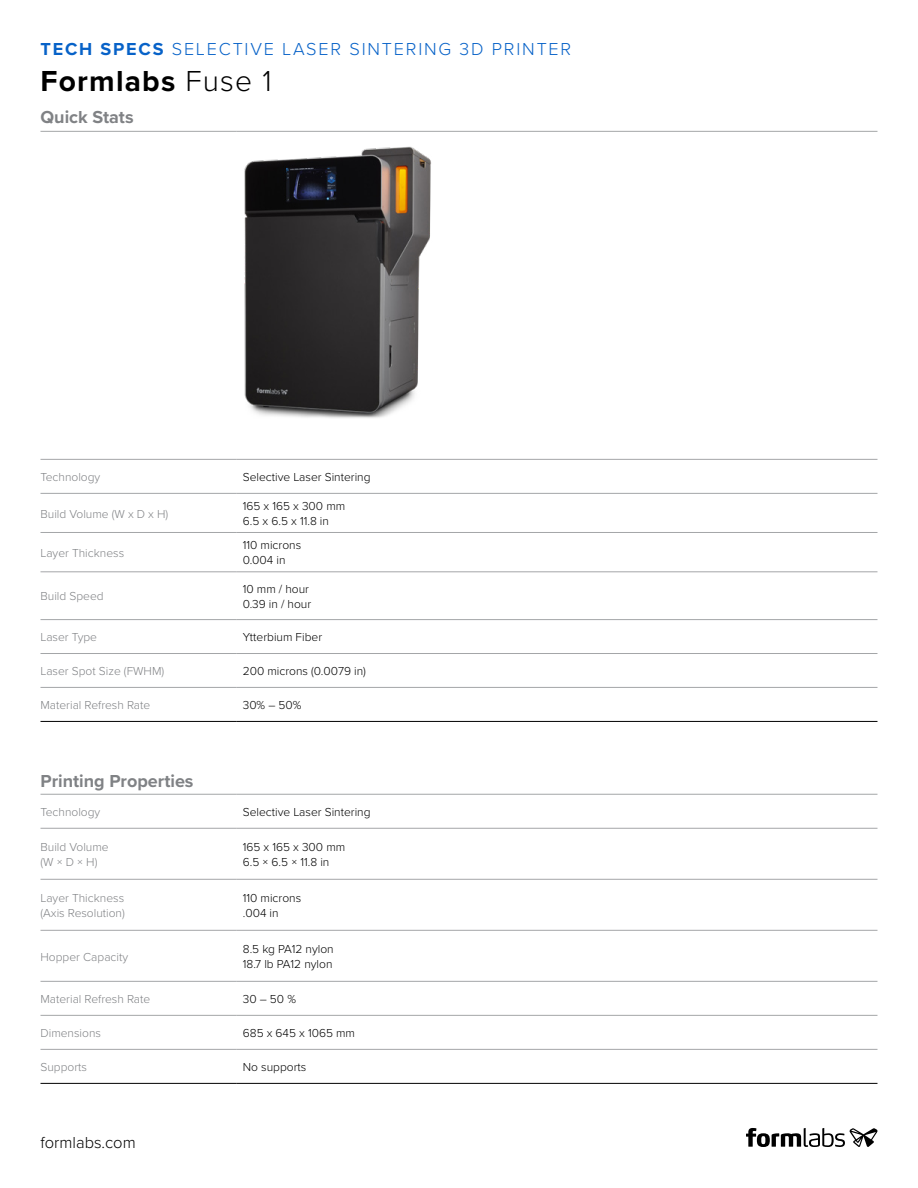
<style>
.page{position:relative;width:918px;height:1188px;background:#fff}
.page>*{position:absolute;margin:0;border:0;box-sizing:border-box;transform-origin:0 0}
.t1{font:700 30px "Proxima Nova";letter-spacing:.04em;color:#000}
.t2{font:300 18px "Proxima Nova";letter-spacing:.1em;color:#0762c8}
.t3{font:700 18px "Proxima Nova";color:#808285}
.t4{font:300 16.5px "Proxima Nova";color:#000}
.t5{font:300 12px/15px "Proxima Nova";color:#000}
.t6{font:300 12px/15px "Proxima Nova";color:#808285}
.s1{font-weight:700}
.s2{font-weight:300}
</style>
<div class="page">
<hr style="left:40px;top:131px;width:197px;height:1px;background:#a4a6a8">
<hr style="left:237px;top:131px;width:640px;height:1px;background:#a4a6a8">
<hr style="left:40px;top:459px;width:197px;height:1px;background:#a4a6a8">
<hr style="left:237px;top:459px;width:640px;height:1px;background:#a4a6a8">
<hr style="left:40px;top:493px;width:197px;height:1px;background:#a4a6a8">
<hr style="left:237px;top:493px;width:640px;height:1px;background:#a4a6a8">
<hr style="left:40px;top:532px;width:197px;height:1px;background:#a4a6a8">
<hr style="left:237px;top:532px;width:640px;height:1px;background:#a4a6a8">
<hr style="left:40px;top:572px;width:197px;height:1px;background:#a4a6a8">
<hr style="left:237px;top:572px;width:640px;height:1px;background:#a4a6a8">
<hr style="left:40px;top:619px;width:197px;height:1px;background:#a4a6a8">
<hr style="left:237px;top:619px;width:640px;height:1px;background:#a4a6a8">
<hr style="left:40px;top:653px;width:197px;height:1px;background:#a4a6a8">
<hr style="left:237px;top:653px;width:640px;height:1px;background:#a4a6a8">
<hr style="left:40px;top:721px;width:197px;height:1px;background:#000">
<hr style="left:237px;top:721px;width:640px;height:1px;background:#000">
<hr style="left:40px;top:687px;width:197px;height:1px;background:#a4a6a8">
<hr style="left:237px;top:687px;width:640px;height:1px;background:#a4a6a8">
<img style="left:244px;top:146px;width:187px;height:272px">
<hr style="left:40px;top:1083px;width:197px;height:1px;background:#000">
<hr style="left:237px;top:1083px;width:640px;height:1px;background:#000">
<hr style="left:40px;top:794px;width:197px;height:1px;background:#a4a6a8">
<hr style="left:237px;top:794px;width:640px;height:1px;background:#a4a6a8">
<hr style="left:40px;top:828px;width:197px;height:1px;background:#a4a6a8">
<hr style="left:237px;top:828px;width:640px;height:1px;background:#a4a6a8">
<hr style="left:40px;top:879px;width:197px;height:1px;background:#a4a6a8">
<hr style="left:237px;top:879px;width:640px;height:1px;background:#a4a6a8">
<hr style="left:40px;top:930px;width:197px;height:1px;background:#a4a6a8">
<hr style="left:237px;top:930px;width:640px;height:1px;background:#a4a6a8">
<hr style="left:40px;top:981px;width:197px;height:1px;background:#a4a6a8">
<hr style="left:237px;top:981px;width:640px;height:1px;background:#a4a6a8">
<hr style="left:40px;top:1015px;width:197px;height:1px;background:#a4a6a8">
<hr style="left:237px;top:1015px;width:640px;height:1px;background:#a4a6a8">
<hr style="left:40px;top:1049px;width:197px;height:1px;background:#a4a6a8">
<hr style="left:237px;top:1049px;width:640px;height:1px;background:#a4a6a8">
<svg style="left:746px;top:1128px;width:132px;height:19px"></svg>
<h2 class="t2" style="left:40px;top:35px;width:532px"><span class="s1">TECH SPECS</span> SELECTIVE LASER SINTERING 3D PRINTER</h2>
<h1 class="t1" style="left:40px;top:58px;width:233px">Formlabs <span class="s2">Fuse 1</span></h1>
<h2 class="t3" style="left:40px;top:104px;width:95px">Quick Stats</h2>
<p class="t6" style="left:40px;top:469px;width:61px">Technology</p>
<p class="t5" style="left:243px;top:469px;width:129px">Selective Laser Sintering</p>
<p class="t6" style="left:40px;top:506px;width:129px">Build Volume (W x D x H)</p>
<p class="t5" style="left:243px;top:498px;width:104px">165 x 165 x 300 mm<br>6.5 x 6.5 x 11.8 in</p>
<p class="t6" style="left:40px;top:545px;width:85px">Layer Thickness</p>
<p class="t5" style="left:243px;top:537px;width:60px">110 microns<br>0.004 in</p>
<p class="t6" style="left:40px;top:588px;width:65px">Build Speed</p>
<p class="t5" style="left:243px;top:581px;width:70px">10 mm / hour<br>0.39 in / hour</p>
<p class="t6" style="left:40px;top:629px;width:58px">Laser Type</p>
<p class="t5" style="left:243px;top:629px;width:81px">Ytterbium Fiber</p>
<p class="t6" style="left:40px;top:663px;width:125px">Laser Spot Size (FWHM)</p>
<p class="t5" style="left:243px;top:663px;width:125px">200 microns (0.0079 in)</p>
<p class="t6" style="left:40px;top:697px;width:111px">Material Refresh Rate</p>
<p class="t5" style="left:243px;top:697px;width:60px">30% – 50%</p>
<h2 class="t3" style="left:40px;top:768px;width:155px">Printing Properties</h2>
<p class="t6" style="left:40px;top:804px;width:61px">Technology</p>
<p class="t5" style="left:243px;top:804px;width:129px">Selective Laser Sintering</p>
<p class="t6" style="left:40px;top:839px;width:70px">Build Volume (W × D × H)</p>
<p class="t5" style="left:243px;top:839px;width:104px">165 x 165 x 300 mm<br>6.5 × 6.5 × 11.8 in</p>
<p class="t6" style="left:40px;top:890px;width:86px;line-height:14.4px">Layer Thickness (Axis Resolution)</p>
<p class="t5" style="left:243px;top:890px;width:60px">110 microns .004 in</p>
<p class="t6" style="left:40px;top:948px;width:89px">Hopper Capacity</p>
<p class="t5" style="left:243px;top:941px;width:92px">8.5 kg PA12 nylon<br>18.7 lb PA12 nylon</p>
<p class="t6" style="left:40px;top:991px;width:111px">Material Refresh Rate</p>
<p class="t5" style="left:243px;top:991px;width:55px">30 – 50 %</p>
<p class="t6" style="left:40px;top:1025px;width:62px">Dimensions</p>
<p class="t5" style="left:243px;top:1025px;width:114px">685 x 645 x 1065 mm</p>
<p class="t6" style="left:40px;top:1059px;width:48px">Supports</p>
<p class="t5" style="left:243px;top:1059px;width:65px">No supports</p>
<h3 class="t4" style="left:40px;top:1130px;width:97px">formlabs.com</h3>
</div>
